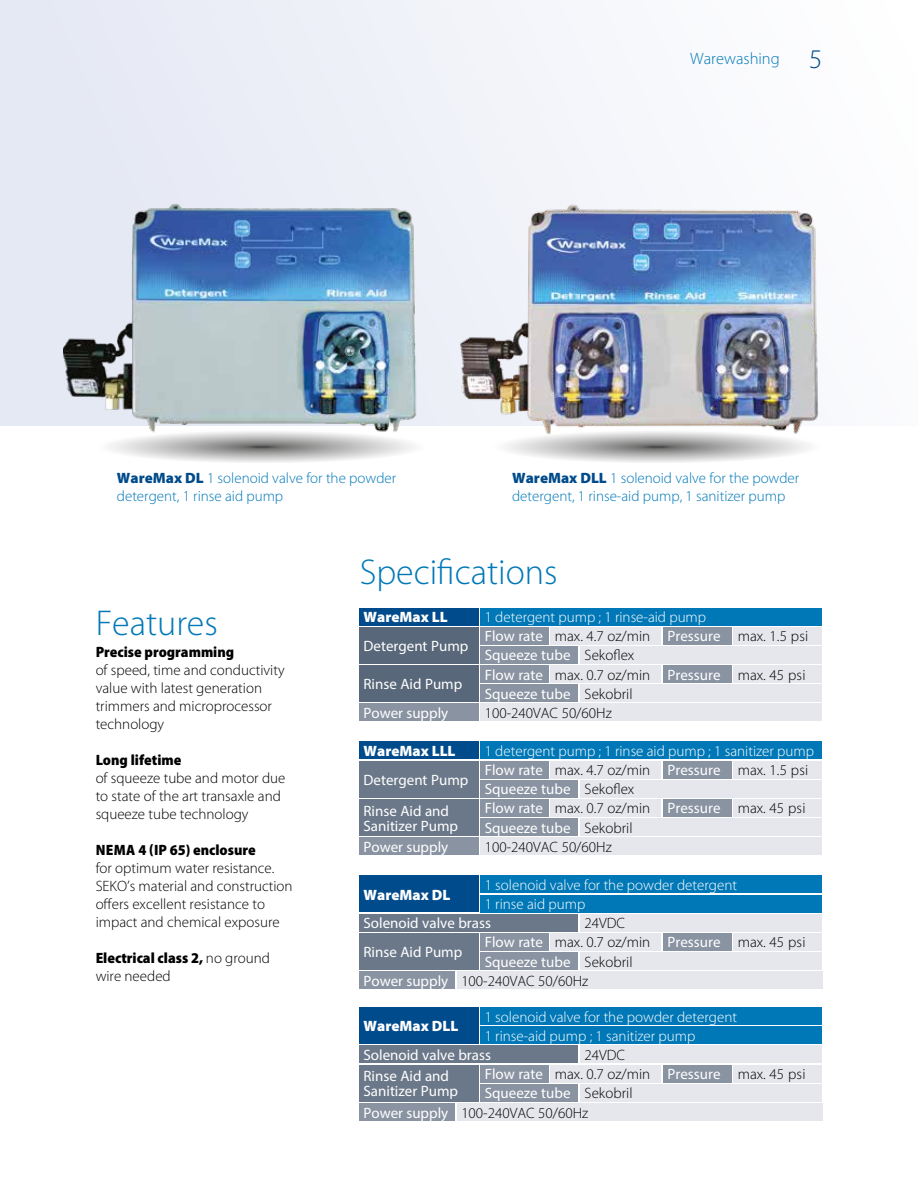
<style>
.page{position:relative;width:918px;height:1188px;background:#fff}
.page>*{position:absolute;margin:0;border:0;box-sizing:border-box;transform-origin:0 0}
.t1{font:300 36px "Myriad Pro";color:#0078b7}
.t2{font:300 16.5px "Myriad Pro";color:#0078b7}
.t3{font:300 15px/18px "Myriad Pro";color:#000}
.t4{font:300 15px/19.2px "Myriad Pro";color:#fff}
.t5{font:15px/15px "Myriad Pro";color:#fff}
.t6{font:300 15px/18px "Myriad Pro";color:#0078b7}
.t7{font:900 semi-condensed 15px "Myriad Pro";color:#000}
.t8{font:900 15px "Myriad Pro";color:#fff}
.s1{font-size:27px;color:#004b8b}
.s2{font-weight:900;color:#004b8b}
.s3{font-weight:900;font-stretch:semi-condensed}
.s4{font-weight:400;color:#fff}
</style>
<div class="page">
<div style="left:0;top:0;width:918px;height:425px;background:#f1f3f9"></div>
<svg style="left:110px;top:440px;width:304px;height:23px"></svg>
<img style="left:64px;top:202px;width:363px;height:238px">
<svg style="left:505px;top:438px;width:304px;height:25px"></svg>
<img style="left:459px;top:204px;width:359px;height:234px">
<div style="left:480px;top:608px;width:342px;height:17px;background:#0078b7"></div>
<div style="left:359px;top:608px;width:119px;height:17px;background:#004b8b"></div>
<div style="left:480px;top:704px;width:342px;height:17px;background:#e5e7ec"></div>
<div style="left:359px;top:704px;width:119px;height:17px;background:#8993a1"></div>
<div style="left:359px;top:627px;width:119px;height:36px;background:#586779"></div>
<div style="left:551px;top:627px;width:110px;height:17px;background:#e5e7ec"></div>
<div style="left:480px;top:627px;width:69px;height:17px;background:#8993a1"></div>
<div style="left:733px;top:627px;width:89px;height:17px;background:#e5e7ec"></div>
<div style="left:663px;top:627px;width:68px;height:17px;background:#8993a1"></div>
<div style="left:580px;top:646px;width:242px;height:17px;background:#e5e7ec"></div>
<div style="left:480px;top:646px;width:98px;height:17px;background:#8993a1"></div>
<div style="left:359px;top:665px;width:119px;height:37px;background:#586779"></div>
<div style="left:551px;top:665px;width:110px;height:17px;background:#e5e7ec"></div>
<div style="left:480px;top:665px;width:69px;height:17px;background:#8993a1"></div>
<div style="left:733px;top:665px;width:89px;height:17px;background:#e5e7ec"></div>
<div style="left:663px;top:665px;width:68px;height:17px;background:#8993a1"></div>
<div style="left:580px;top:685px;width:242px;height:17px;background:#e5e7ec"></div>
<div style="left:480px;top:685px;width:98px;height:17px;background:#8993a1"></div>
<div style="left:480px;top:742px;width:342px;height:17px;background:#0078b7"></div>
<div style="left:359px;top:742px;width:119px;height:17px;background:#004b8b"></div>
<div style="left:480px;top:838px;width:342px;height:17px;background:#e5e7ec"></div>
<div style="left:359px;top:838px;width:119px;height:17px;background:#8993a1"></div>
<div style="left:359px;top:761px;width:119px;height:36px;background:#6b7889"></div>
<div style="left:551px;top:761px;width:110px;height:17px;background:#e5e7ec"></div>
<div style="left:480px;top:761px;width:69px;height:17px;background:#8993a1"></div>
<div style="left:733px;top:761px;width:89px;height:17px;background:#e5e7ec"></div>
<div style="left:663px;top:761px;width:68px;height:17px;background:#8993a1"></div>
<div style="left:580px;top:780px;width:242px;height:17px;background:#e5e7ec"></div>
<div style="left:480px;top:780px;width:98px;height:17px;background:#8993a1"></div>
<div style="left:359px;top:800px;width:119px;height:36px;background:#6b7889"></div>
<div style="left:551px;top:799px;width:110px;height:17px;background:#e5e7ec"></div>
<div style="left:480px;top:799px;width:69px;height:17px;background:#8993a1"></div>
<div style="left:733px;top:799px;width:89px;height:17px;background:#e5e7ec"></div>
<div style="left:663px;top:799px;width:68px;height:17px;background:#8993a1"></div>
<div style="left:580px;top:819px;width:242px;height:17px;background:#e5e7ec"></div>
<div style="left:480px;top:819px;width:98px;height:17px;background:#8993a1"></div>
<div style="left:480px;top:876px;width:342px;height:17px;background:#0078b7"></div>
<div style="left:480px;top:895px;width:342px;height:17px;background:#0078b7"></div>
<div style="left:359px;top:876px;width:119px;height:36px;background:#004b8b"></div>
<div style="left:457px;top:972px;width:365px;height:17px;background:#e5e7ec"></div>
<div style="left:359px;top:972px;width:96px;height:17px;background:#8993a1"></div>
<div style="left:359px;top:914px;width:219px;height:17px;background:#6b7889"></div>
<div style="left:580px;top:914px;width:242px;height:17px;background:#e5e7ec"></div>
<div style="left:359px;top:933px;width:119px;height:36px;background:#6b7889"></div>
<div style="left:551px;top:933px;width:110px;height:17px;background:#e5e7ec"></div>
<div style="left:480px;top:933px;width:69px;height:17px;background:#8993a1"></div>
<div style="left:733px;top:933px;width:89px;height:17px;background:#e5e7ec"></div>
<div style="left:663px;top:933px;width:68px;height:17px;background:#8993a1"></div>
<div style="left:580px;top:952px;width:242px;height:17px;background:#e5e7ec"></div>
<div style="left:480px;top:952px;width:98px;height:17px;background:#8993a1"></div>
<div style="left:480px;top:1008px;width:342px;height:17px;background:#0078b7"></div>
<div style="left:480px;top:1027px;width:342px;height:17px;background:#0078b7"></div>
<div style="left:359px;top:1008px;width:119px;height:36px;background:#004b8b"></div>
<div style="left:457px;top:1103px;width:365px;height:17px;background:#e5e7ec"></div>
<div style="left:359px;top:1103px;width:96px;height:17px;background:#8993a1"></div>
<div style="left:359px;top:1046px;width:219px;height:17px;background:#6b7889"></div>
<div style="left:580px;top:1046px;width:242px;height:17px;background:#e5e7ec"></div>
<div style="left:359px;top:1065px;width:119px;height:36px;background:#6b7889"></div>
<div style="left:551px;top:1065px;width:110px;height:17px;background:#e5e7ec"></div>
<div style="left:480px;top:1065px;width:69px;height:17px;background:#8993a1"></div>
<div style="left:733px;top:1065px;width:89px;height:17px;background:#e5e7ec"></div>
<div style="left:663px;top:1065px;width:68px;height:17px;background:#8993a1"></div>
<div style="left:580px;top:1084px;width:242px;height:17px;background:#e5e7ec"></div>
<div style="left:480px;top:1084px;width:98px;height:17px;background:#8993a1"></div>
<p class="t2" style="left:690px;top:48px;width:134px">Warewashing <span class="s1">5</span></p>
<p class="t6" style="left:117px;top:469px;width:281px"><span class="s2">WareMax DL</span> 1 solenoid valve for the powder detergent, 1 rinse aid pump</p>
<p class="t6" style="left:512px;top:469px;width:289px"><span class="s2">WareMax DLL</span> 1 solenoid valve for the powder detergent, 1 rinse-aid pump, 1 sanitizer pump</p>
<h1 class="t1" style="left:96px;top:601px;width:124px">Features</h1>
<p class="t7" style="left:96px;top:642px;width:140px">Precise programming</p>
<p class="t3" style="left:96px;top:661px;width:191px">of speed, time and conductivity value with latest generation trimmers and microprocessor technology</p>
<p class="t7" style="left:96px;top:750px;width:87px">Long lifetime</p>
<p class="t3" style="left:96px;top:769px;width:191px">of squeeze tube and motor due to state of the art transaxle and squeeze tube technology</p>
<p class="t7" style="left:96px;top:840px;width:162px">NEMA 4 (IP 65) enclosure</p>
<p class="t3" style="left:96px;top:859px;width:198px">for optimum water resistance.<br>SEKO’s material and construction offers excellent resistance to impact and chemical exposure</p>
<p class="t3" style="left:96px;top:949px;width:176px"><span class="s3">Electrical class 2,</span> no ground wire needed</p>
<h1 class="t1" style="left:360px;top:550px;width:199px">Specifications</h1>
<p class="t8" style="left:364px;top:607px;width:86px">WareMax LL</p>
<p class="t4" style="left:485px;top:607px;width:223px">1 detergent pump ; 1 rinse-aid pump</p>
<p class="t5" style="left:364px;top:638px;width:106px">Detergent Pump</p>
<p class="t3" style="left:485px;top:627px;width:325px;line-height:19.2px"><span class="s4">Flow rate</span> max. 4.7 oz/min <span class="s4">Pressure</span> max. 1.5 psi<br><span class="s4">Squeeze tube</span> Sekoflex</p>
<p class="t5" style="left:364px;top:676px;width:100px">Rinse Aid Pump</p>
<p class="t3" style="left:485px;top:665px;width:322px;line-height:19.2px"><span class="s4">Flow rate</span> max. 0.7 oz/min <span class="s4">Pressure</span> max. 45 psi<br><span class="s4">Squeeze tube</span> Sekobril</p>
<p class="t5" style="left:364px;top:705px;width:86px">Power supply</p>
<p class="t3" style="left:485px;top:704px;width:129px">100-240VAC 50/60Hz</p>
<p class="t8" style="left:364px;top:741px;width:94px">WareMax LLL</p>
<p class="t4" style="left:485px;top:741px;width:331px">1 detergent pump ; 1 rinse aid pump ; 1 sanitizer pump</p>
<p class="t5" style="left:364px;top:772px;width:106px">Detergent Pump</p>
<p class="t3" style="left:485px;top:760px;width:325px;line-height:19.2px"><span class="s4">Flow rate</span> max. 4.7 oz/min <span class="s4">Pressure</span> max. 1.5 psi<br><span class="s4">Squeeze tube</span> Sekoflex</p>
<p class="t5" style="left:364px;top:803px;width:96px">Rinse Aid and<br>Sanitizer Pump</p>
<p class="t3" style="left:485px;top:799px;width:322px;line-height:19.2px"><span class="s4">Flow rate</span> max. 0.7 oz/min <span class="s4">Pressure</span> max. 45 psi<br><span class="s4">Squeeze tube</span> Sekobril</p>
<p class="t5" style="left:364px;top:839px;width:86px">Power supply</p>
<p class="t3" style="left:485px;top:838px;width:129px">100-240VAC 50/60Hz</p>
<p class="t8" style="left:364px;top:885px;width:88px">WareMax DL</p>
<p class="t4" style="left:485px;top:875px;width:254px">1 solenoid valve for the powder detergent<br>1 rinse aid pump</p>
<p class="t5" style="left:364px;top:916px;width:129px">Solenoid valve brass</p>
<p class="t3" style="left:585px;top:914px;width:42px">24VDC</p>
<p class="t5" style="left:364px;top:944px;width:100px">Rinse Aid Pump</p>
<p class="t3" style="left:485px;top:933px;width:322px;line-height:19.2px"><span class="s4">Flow rate</span> max. 0.7 oz/min <span class="s4">Pressure</span> max. 45 psi<br><span class="s4">Squeeze tube</span> Sekobril</p>
<p class="t3" style="left:364px;top:972px;width:226px"><span class="s4">Power supply</span> 100-240VAC 50/60Hz</p>
<p class="t8" style="left:364px;top:1016px;width:96px">WareMax DLL</p>
<p class="t4" style="left:485px;top:1007px;width:254px">1 solenoid valve for the powder detergent<br>1 rinse-aid pump ; 1 sanitizer pump</p>
<p class="t5" style="left:364px;top:1047px;width:129px">Solenoid valve brass</p>
<p class="t3" style="left:585px;top:1046px;width:42px">24VDC</p>
<p class="t5" style="left:364px;top:1069px;width:96px">Rinse Aid and<br>Sanitizer Pump</p>
<p class="t3" style="left:485px;top:1065px;width:322px;line-height:19.2px"><span class="s4">Flow rate</span> max. 0.7 oz/min <span class="s4">Pressure</span> max. 45 psi<br><span class="s4">Squeeze tube</span> Sekobril</p>
<p class="t3" style="left:364px;top:1103px;width:226px"><span class="s4">Power supply</span> 100-240VAC 50/60Hz</p>
</div>
